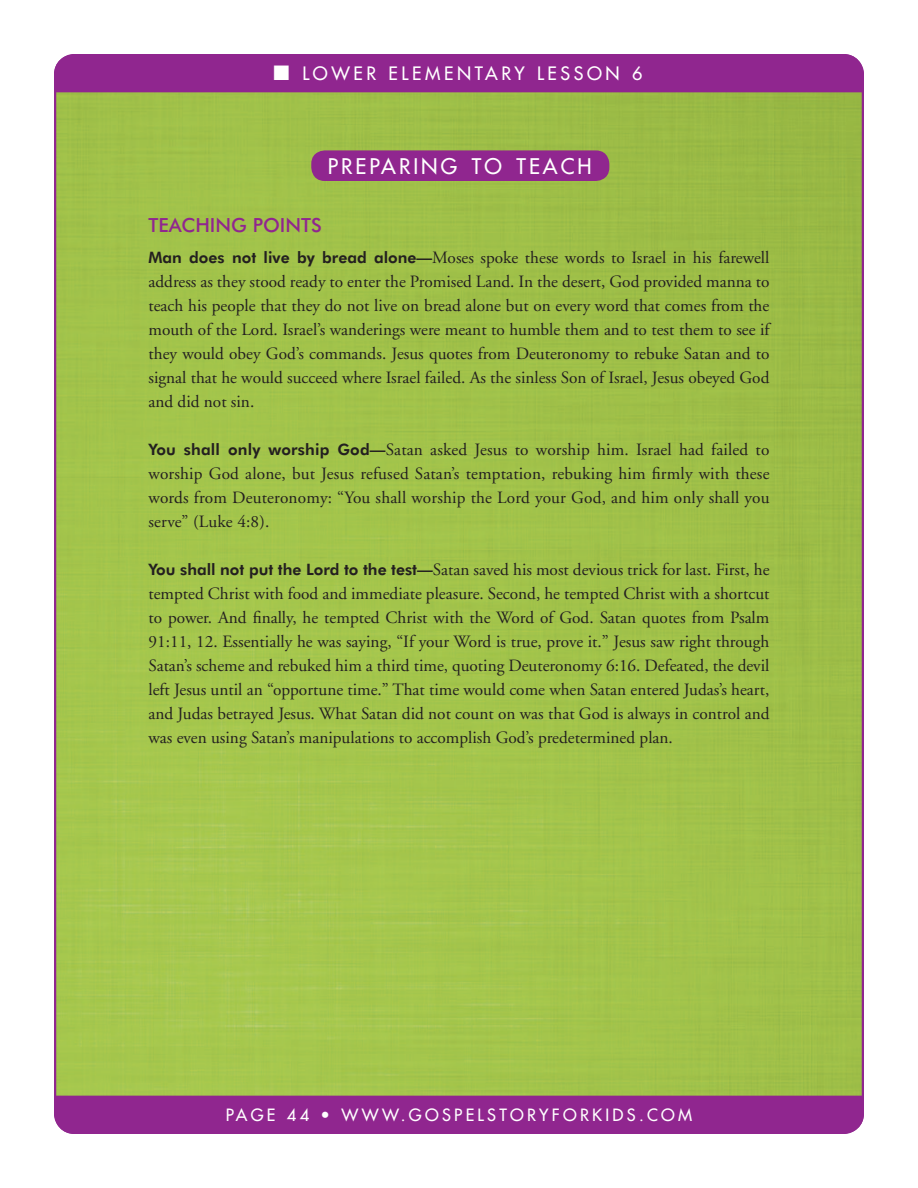
<style>
.page{position:relative;width:918px;height:1188px;background:#fff}
.page>*{position:absolute;margin:0;border:0;box-sizing:border-box;transform-origin:0 0}
.Head{font:21px "Futura";letter-spacing:.145em;color:#fff}
.LS_Teaching_Points{font:500 19.5px "Futura BT";color:#90268f}
.t1{font:18px "Futura";letter-spacing:.2em;color:#fff}
.TXT{font:17.25px/24px "Adobe Garamond";color:#231f20;text-align:justify}
.t2{font:16.5px "Futura";letter-spacing:.2em;color:#fff}
.s1{font-family:"Futura BT";font-weight:800;font-size:15.75px}
</style>
<div class="page">
<img style="left:57px;top:92px;width:804px;height:1004px">
<div style="left:54px;top:54px;width:810px;height:38px;background:#90268f"></div>
<div style="left:54px;top:1096px;width:810px;height:38px;background:#90268f"></div>
<div style="left:311px;top:150px;width:298px;height:31px;background:#90268f;border-radius:14px"></div>
<p class="t1" style="left:273px;top:62px;width:371px">■ LOWER ELEMENTARY LESSON 6</p>
<p class="Head" style="left:328px;top:153px;width:266px">PREPARING TO TEACH</p>
<p class="LS_Teaching_Points" style="left:148px;top:213px;width:175px">TEACHING POINTS</p>
<p class="TXT" style="left:148px;top:245px;width:623px"><span class="s1">Man does not live by bread alone—</span>Moses spoke these words to Israel in his farewell address as they stood ready to enter the Promised Land. In the desert, God provided manna to teach his people that they do not live on bread alone but on every word that comes from the mouth of the Lord. Israel’s wanderings were meant to humble them and to test them to see if they would obey God’s commands. Jesus quotes from Deuteronomy to rebuke Satan and to signal that he would succeed where Israel failed. As the sinless Son of Israel, Jesus obeyed God and did not sin.</p>
<p class="TXT" style="left:148px;top:437px;width:623px"><span class="s1">You shall only worship God—</span>Satan asked Jesus to worship him. Israel had failed to worship God alone, but Jesus refused Satan’s temptation, rebuking him firmly with these words from Deuteronomy: “You shall worship the Lord your God, and him only shall you serve” (Luke 4:8).</p>
<p class="TXT" style="left:148px;top:557px;width:623px"><span class="s1">You shall not put the Lord to the test—</span>Satan saved his most devious trick for last. First, he tempted Christ with food and immediate pleasure. Second, he tempted Christ with a shortcut to power. And finally, he tempted Christ with the Word of God. Satan quotes from Psalm 91:11, 12. Essentially he was saying, “If your Word is true, prove it.” Jesus saw right through Satan’s scheme and rebuked him a third time, quoting Deuteronomy 6:16. Defeated, the devil left Jesus until an “opportune time.” That time would come when Satan entered Judas’s heart, and Judas betrayed Jesus. What Satan did not count on was that God is always in control and was even using Satan’s manipulations to accomplish God’s predetermined plan.</p>
<p class="t2" style="left:226px;top:1104px;width:468px">PAGE 44 • WWW.GOSPELSTORYFORKIDS.COM</p>
</div>
